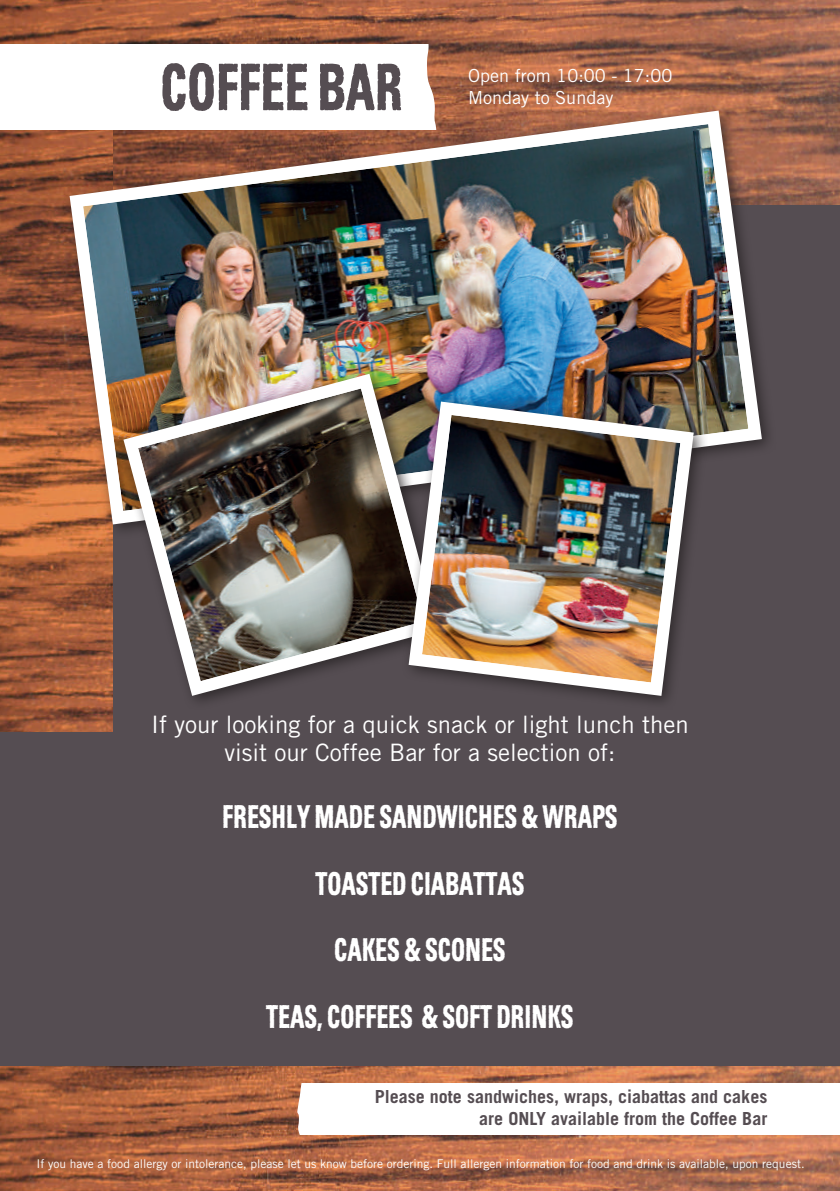
<style>
.page{position:relative;width:840px;height:1191px;background:#fff}
.page>*{position:absolute;margin:0;border:0;box-sizing:border-box;transform-origin:0 0}
.t1{font:65px "Jordans Mill";color:#554d52}
.t2{font:32px/66.8px "Jordans Mill";color:#fff;text-align:center}
.t3{font:24px/28px "Trade Gothic";color:#fff;text-align:center}
.t4{font:700 18px/21.6px "Trade Gothic";color:#554d52;text-align:right}
.t5{font:18px/21.6px "Trade Gothic";color:#fff}
.t6{font:12px "Trade Gothic";color:#fff}
</style>
<div class="page">
<div style="left:0;top:0;width:839px;height:1191px;background:#554d52"></div>
<img style="left:0;top:1066px;width:839px;height:125px">
<img style="left:0;top:0;width:839px;height:204px">
<img style="left:0;top:129px;width:112px;height:602px">
<img style="left:63px;top:104px;width:705px;height:427px">
<div style="left:0;top:45px;width:455px;height:84px;background:#fff"></div>
<div style="left:266px;top:1083px;width:573px;height:51px;background:#fff"></div>
<div style="left:116px;top:366px;width:337px;height:345px;background:#231f20;opacity:.75"></div>
<img style="left:116px;top:366px;width:329px;height:337px">
<div style="left:401px;top:394px;width:307px;height:317px;background:#231f20;opacity:.75"></div>
<img style="left:401px;top:395px;width:299px;height:307px">
<h1 class="t1" style="left:160px;top:46px;width:243px">COFFEE BAR</h1>
<h3 class="t5" style="left:468px;top:65px;width:205px">Open from 10:00 - 17:00<br>Monday to Sunday</h3>
<h3 class="t3" style="left:151px;top:710px;width:539px">If your looking for a quick snack or light lunch then visit our Coffee Bar for a selection of:</h3>
<h2 class="t2" style="left:222px;top:782px;width:396px">FRESHLY MADE SANDWICHES &amp; WRAPS<br>TOASTED CIABATTAS<br>CAKES &amp; SCONES<br>TEAS, COFFEES &amp; SOFT DRINKS</h2>
<h3 class="t4" style="left:374px;top:1085px;width:394px">Please note sandwiches, wraps, ciabattas and cakes are ONLY available from the Coffee Bar</h3>
<p class="t6" style="left:37px;top:1156px;width:769px">If you have a food allergy or intolerance, please let us know before ordering. Full allergen information for food and drink is available, upon request.</p>
</div>
